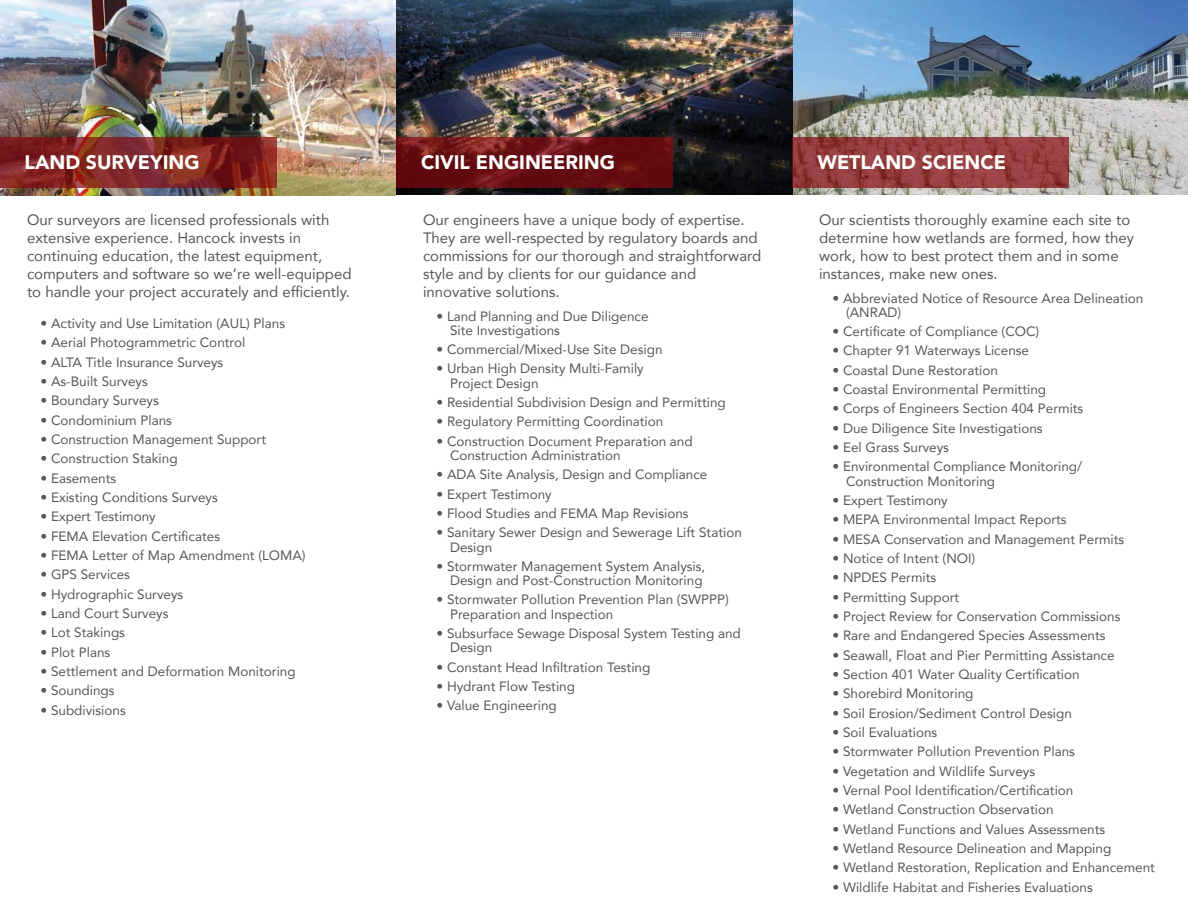
<style>
.page{position:relative;width:1188px;height:918px;background:#fff}
.page>*{position:absolute;margin:0;border:0;box-sizing:border-box;transform-origin:0 0}
.t1{font:900 19.5px "Avenir";color:#fff}
.t2{font:15px/18px "Avenir";color:#55575a}
.t3{font:13.5px/14.2px "Avenir";color:#55575a}
</style>
<div class="page">
<img style="left:0;top:0;width:1188px;height:195px">
<svg style="left:792px;top:137px;width:276px;height:51px;background:#943c3d"></svg>
<svg style="left:396px;top:137px;width:276px;height:51px;background:#691114"></svg>
<svg style="left:0;top:137px;width:277px;height:51px;background:#812522"></svg>
<h1 class="t1" style="left:25px;top:145px;width:177px">LAND SURVEYING</h1>
<h1 class="t1" style="left:421px;top:145px;width:195px">CIVIL ENGINEERING</h1>
<h1 class="t1" style="left:818px;top:145px;width:190px">WETLAND SCIENCE</h1>
<p class="t2" style="left:27px;top:210px;width:326px">Our surveyors are licensed professionals with extensive experience. Hancock invests in continuing education, the latest equipment, computers and software so we’re well-equipped to handle your project accurately and efficiently.</p>
<p class="t3" style="left:40px;top:316px;width:246px">• Activity and Use Limitation (AUL) Plans</p>
<p class="t3" style="left:40px;top:335px;width:206px">• Aerial Photogrammetric Control</p>
<p class="t3" style="left:40px;top:355px;width:184px">• ALTA Title Insurance Surveys</p>
<p class="t3" style="left:40px;top:374px;width:109px">• As-Built Surveys</p>
<p class="t3" style="left:40px;top:393px;width:120px">• Boundary Surveys</p>
<p class="t3" style="left:40px;top:413px;width:133px">• Condominium Plans</p>
<p class="t3" style="left:40px;top:432px;width:227px">• Construction Management Support</p>
<p class="t3" style="left:40px;top:451px;width:139px">• Construction Staking</p>
<p class="t3" style="left:40px;top:471px;width:77px">• Easements</p>
<p class="t3" style="left:40px;top:490px;width:179px">• Existing Conditions Surveys</p>
<p class="t3" style="left:40px;top:509px;width:117px">• Expert Testimony</p>
<p class="t3" style="left:40px;top:529px;width:181px">• FEMA Elevation Certificates</p>
<p class="t3" style="left:40px;top:548px;width:267px">• FEMA Letter of Map Amendment (LOMA)</p>
<p class="t3" style="left:40px;top:567px;width:91px">• GPS Services</p>
<p class="t3" style="left:40px;top:586px;width:144px">• Hydrographic Surveys</p>
<p class="t3" style="left:40px;top:606px;width:130px">• Land Court Surveys</p>
<p class="t3" style="left:40px;top:625px;width:86px">• Lot Stakings</p>
<p class="t3" style="left:40px;top:644px;width:71px">• Plot Plans</p>
<p class="t3" style="left:40px;top:664px;width:257px">• Settlement and Deformation Monitoring</p>
<p class="t3" style="left:40px;top:683px;width:76px">• Soundings</p>
<p class="t3" style="left:40px;top:702px;width:87px">• Subdivisions</p>
<p class="t2" style="left:423px;top:210px;width:340px">Our engineers have a unique body of expertise.<br>They are well-respected by regulatory boards and commissions for our thorough and straightforward style and by clients for our guidance and innovative solutions.</p>
<p class="t3" style="left:450px;top:308px;width:200px;text-indent:-14px">• Land Planning and Due Diligence<br>Site Investigations</p>
<p class="t3" style="left:436px;top:342px;width:228px">• Commercial/Mixed-Use Site Design</p>
<p class="t3" style="left:450px;top:361px;width:195px;text-indent:-14px">• Urban High Density Multi-Family<br>Project Design</p>
<p class="t3" style="left:436px;top:395px;width:291px">• Residential Subdivision Design and Permitting</p>
<p class="t3" style="left:436px;top:414px;width:228px">• Regulatory Permitting Coordination</p>
<p class="t3" style="left:450px;top:434px;width:244px;text-indent:-14px">• Construction Document Preparation and<br>Construction Administration</p>
<p class="t3" style="left:436px;top:467px;width:272px">• ADA Site Analysis, Design and Compliance</p>
<p class="t3" style="left:436px;top:486px;width:117px">• Expert Testimony</p>
<p class="t3" style="left:436px;top:506px;width:254px">• Flood Studies and FEMA Map Revisions</p>
<p class="t3" style="left:450px;top:525px;width:293px;text-indent:-14px">• Sanitary Sewer Design and Sewerage Lift Station<br>Design</p>
<p class="t3" style="left:436px;top:559px;width:270px;text-align:right">• Stormwater Management System Analysis,<br>Design and Post-Construction Monitoring</p>
<p class="t3" style="left:450px;top:592px;width:280px;text-indent:-14px">• Stormwater Pollution Prevention Plan (SWPPP)<br>Preparation and Inspection</p>
<p class="t3" style="left:450px;top:626px;width:292px;text-indent:-14px">• Subsurface Sewage Disposal System Testing and<br>Design</p>
<p class="t3" style="left:436px;top:659px;width:215px">• Constant Head Infiltration Testing</p>
<p class="t3" style="left:436px;top:679px;width:140px">• Hydrant Flow Testing</p>
<p class="t3" style="left:436px;top:698px;width:122px">• Value Engineering</p>
<p class="t2" style="left:819px;top:210px;width:316px">Our scientists thoroughly examine each site to determine how wetlands are formed, how they work, how to best protect them and in some instances, make new ones.</p>
<p class="t3" style="left:846px;top:290px;width:299px;text-indent:-14px">• Abbreviated Notice of Resource Area Delineation (ANRAD)</p>
<p class="t3" style="left:832px;top:324px;width:208px">• Certificate of Compliance (COC)</p>
<p class="t3" style="left:832px;top:343px;width:198px">• Chapter 91 Waterways License</p>
<p class="t3" style="left:832px;top:363px;width:167px">• Coastal Dune Restoration</p>
<p class="t3" style="left:832px;top:382px;width:215px">• Coastal Environmental Permitting</p>
<p class="t3" style="left:832px;top:401px;width:252px">• Corps of Engineers Section 404 Permits</p>
<p class="t3" style="left:832px;top:421px;width:212px">• Due Diligence Site Investigations</p>
<p class="t3" style="left:832px;top:440px;width:118px">• Eel Grass Surveys</p>
<p class="t3" style="left:846px;top:459px;width:238px;text-indent:-14px">• Environmental Compliance Monitoring/<br>Construction Monitoring</p>
<p class="t3" style="left:832px;top:493px;width:117px">• Expert Testimony</p>
<p class="t3" style="left:832px;top:512px;width:236px">• MEPA Environmental Impact Reports</p>
<p class="t3" style="left:832px;top:532px;width:293px">• MESA Conservation and Management Permits</p>
<p class="t3" style="left:832px;top:551px;width:144px">• Notice of Intent (NOI)</p>
<p class="t3" style="left:832px;top:570px;width:105px">• NPDES Permits</p>
<p class="t3" style="left:832px;top:590px;width:128px">• Permitting Support</p>
<p class="t3" style="left:832px;top:609px;width:289px">• Project Review for Conservation Commissions</p>
<p class="t3" style="left:832px;top:628px;width:275px">• Rare and Endangered Species Assessments</p>
<p class="t3" style="left:832px;top:648px;width:284px">• Seawall, Float and Pier Permitting Assistance</p>
<p class="t3" style="left:832px;top:667px;width:249px">• Section 401 Water Quality Certification</p>
<p class="t3" style="left:832px;top:686px;width:143px">• Shorebird Monitoring</p>
<p class="t3" style="left:832px;top:706px;width:241px">• Soil Erosion/Sediment Control Design</p>
<p class="t3" style="left:832px;top:725px;width:106px">• Soil Evaluations</p>
<p class="t3" style="left:832px;top:744px;width:244px">• Stormwater Pollution Prevention Plans</p>
<p class="t3" style="left:832px;top:763px;width:204px">• Vegetation and Wildlife Surveys</p>
<p class="t3" style="left:832px;top:783px;width:242px">• Vernal Pool Identification/Certification</p>
<p class="t3" style="left:832px;top:802px;width:223px">• Wetland Construction Observation</p>
<p class="t3" style="left:832px;top:821px;width:274px">• Wetland Functions and Values Assessments</p>
<p class="t3" style="left:832px;top:841px;width:280px">• Wetland Resource Delineation and Mapping</p>
<p class="t3" style="left:832px;top:860px;width:324px">• Wetland Restoration, Replication and Enhancement</p>
<p class="t3" style="left:832px;top:879px;width:262px">• Wildlife Habitat and Fisheries Evaluations</p>
</div>
